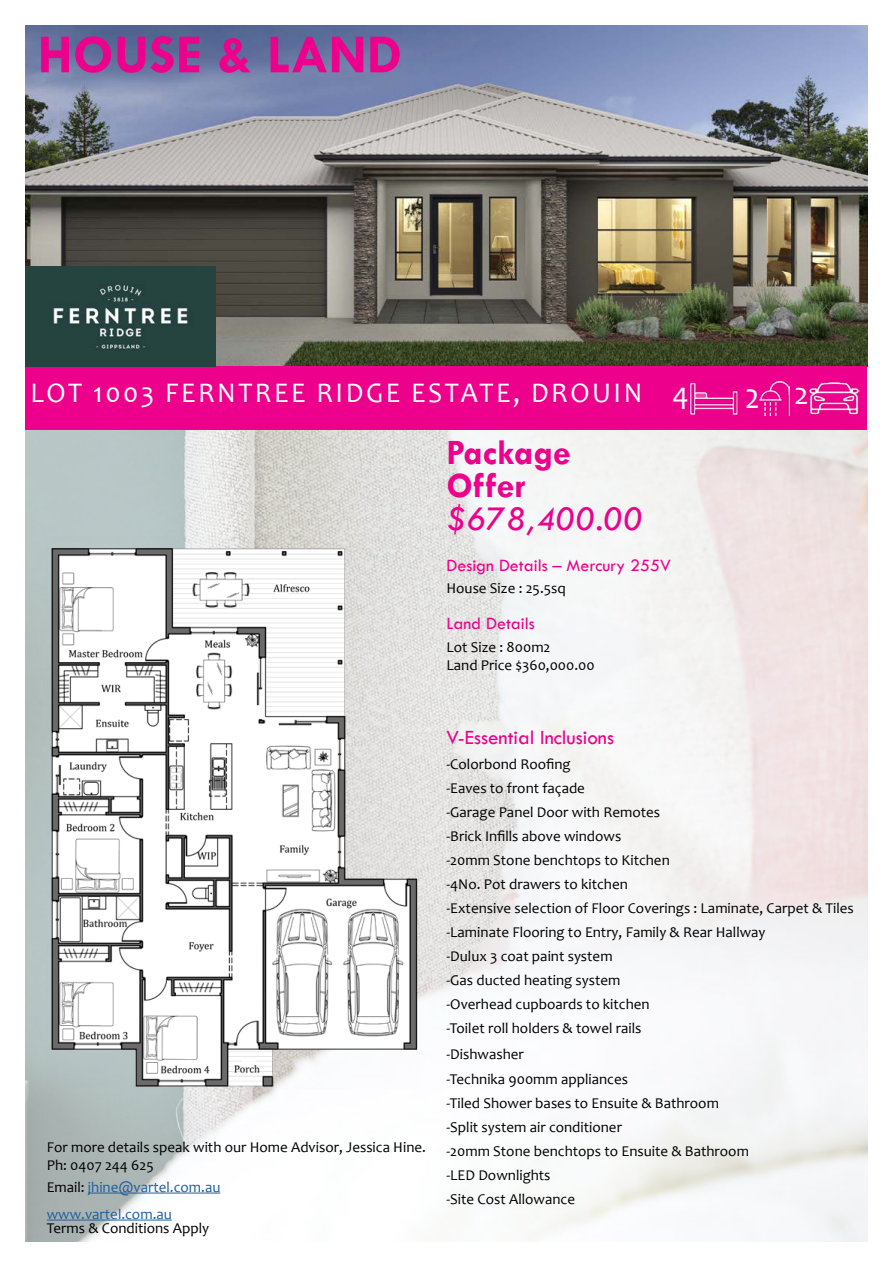
<style>
.page{position:relative;width:893px;height:1263px;background:#fff}
.page>*{position:absolute;margin:0;border:0;box-sizing:border-box;transform-origin:0 0}
.t1{font:700 55.5px "Tw Cen";color:#ec008c}
.t2{font:36.45px "Candara";color:#fff;scale:.86 1}
.t3{font:700 36px/33px "Tw Cen";color:#ec008c}
.t4{font:italic 36px "Tw Cen";color:#ec008c}
.t5{font:28.5px "Candara";letter-spacing:.09em;color:#fff}
.t6{font:21px "Tw Cen";color:#ec008c}
.t7{font:18px "Tw Cen";color:#ec008c}
.t8{font:15px/24px "Candara";color:#000}
.t9{font:15px/27px "Candara";color:#215e9e}
.s1{font-size:31.5px}
.s2{color:#000}
</style>
<div class="page">
<img style="left:26px;top:430px;width:841px;height:811px">
<img style="left:47px;top:536px;width:376px;height:553px">
<img style="left:26px;top:26px;width:841px;height:340px">
<div style="left:26px;top:366px;width:841px;height:64px;background:#ec008c"></div>
<img style="left:690px;top:382px;width:48px;height:33px">
<img style="left:809px;top:382px;width:51px;height:33px">
<img style="left:759px;top:381px;width:30px;height:34px">
<hr style="left:88px;top:1193px;width:132px;height:1px;background:#215e9e">
<hr style="left:47px;top:1220px;width:125px;height:1px;background:#215e9e">
<img style="left:26px;top:266px;width:190px;height:100px">
<h1 class="t1" style="left:38px;top:21px;width:366px">HOUSE &amp; LAND</h1>
<h3 class="t5" style="left:30px;top:375px;width:660px">LOT 1003 FERNTREE RIDGE ESTATE, DROUIN <span class="s1">4</span></h3>
<h2 class="t2" style="left:745px;top:373px;width:76px">2 <span class="s1">2</span></h2>
<h3 class="t3" style="left:446px;top:435px;width:126px">Package<br>Offer</h3>
<h3 class="t4" style="left:446px;top:497px;width:198px">$678,400.00</h3>
<p class="t7" style="left:446px;top:554px;width:226px">Design Details – Mercury 255V</p>
<p class="t8" style="left:446px;top:576px;width:121px">House Size : 25.5sq</p>
<p class="t7" style="left:446px;top:613px;width:90px">Land Details</p>
<p class="t8" style="left:446px;top:638px;width:150px;line-height:18px">Lot Size : 800m2<br>Land Price $360,000.00</p>
<p class="t8" style="left:47px;top:1137px;width:381px;line-height:18px">For more details speak with our Home Advisor, Jessica Hine.<br>Ph: 0407 244 625</p>
<p class="t9" style="left:47px;top:1173px;width:175px"><span class="s2">Email:</span> jhine@vartel.com.au www.vartel.com.au</p>
<p class="t8" style="left:47px;top:1215px;width:164px">Terms &amp; Conditions Apply</p>
<h3 class="t6" style="left:446px;top:724px;width:169px">V-Essential Inclusions</h3>
<p class="t8" style="left:446px;top:752px;width:409px">-Colorbond Roofing<br>-Eaves to front façade<br>-Garage Panel Door with Remotes<br>-Brick Infills above windows<br>-20mm Stone benchtops to Kitchen<br>-4No. Pot drawers to kitchen<br>-Extensive selection of Floor Coverings : Laminate, Carpet &amp; Tiles -Laminate Flooring to Entry, Family &amp; Rear Hallway<br>-Dulux 3 coat paint system<br>-Gas ducted heating system<br>-Overhead cupboards to kitchen<br>-Toilet roll holders &amp; towel rails</p>
<p class="t8" style="left:446px;top:1041px;width:183px;line-height:25.5px">-Dishwasher<br>-Technika 900mm appliances</p>
<p class="t8" style="left:446px;top:1091px;width:304px">-Tiled Shower bases to Ensuite &amp; Bathroom -Split system air conditioner<br>-20mm Stone benchtops to Ensuite &amp; Bathroom -LED Downlights<br>-Site Cost Allowance</p>
</div>
